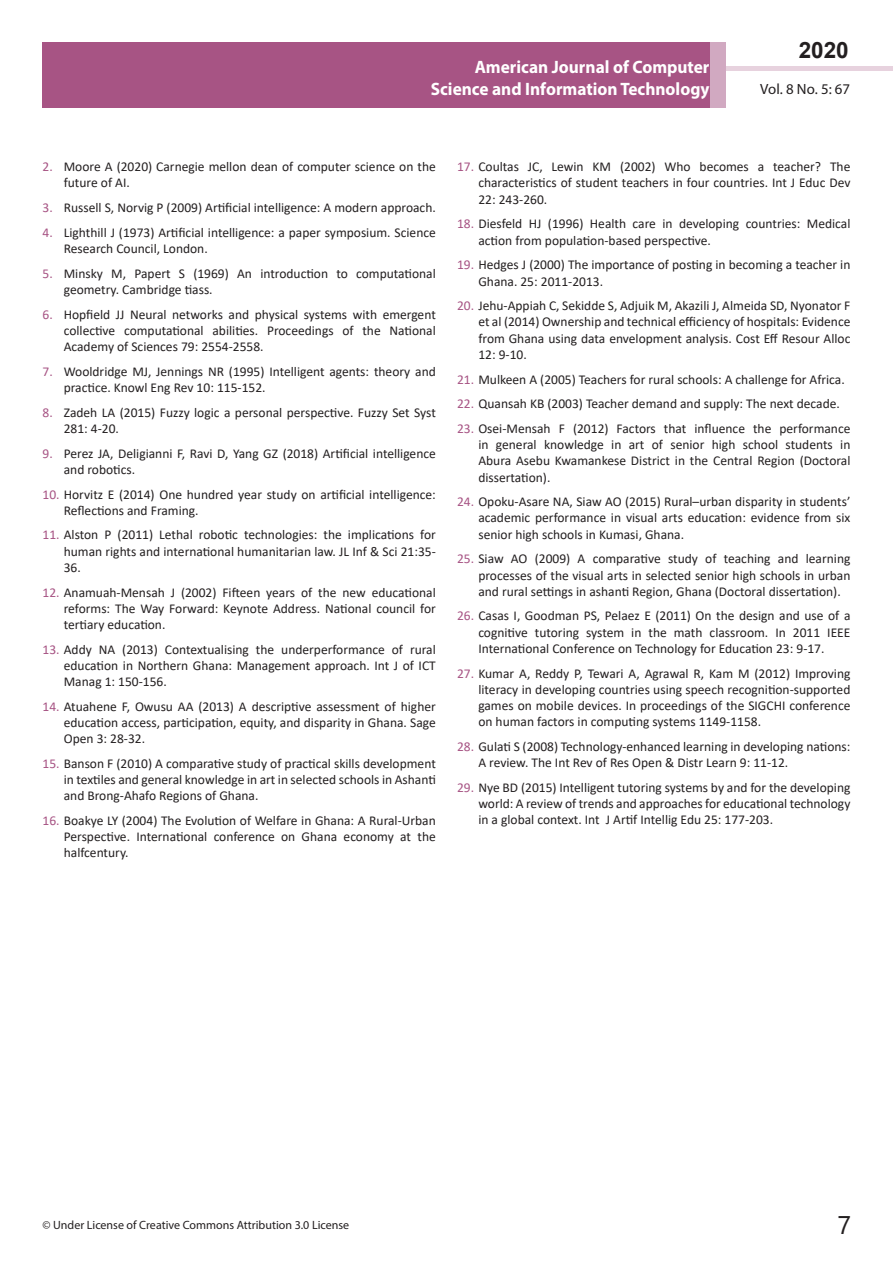
<style>
.page{position:relative;width:893px;height:1263px;background:#fff}
.page>*{position:absolute;margin:0;border:0;box-sizing:border-box;transform-origin:0 0}
.t1{font:25.5px "Nirmala UI";color:#231f20}
.t2{font:700 22.5px "Arial";color:#231f20}
.t3{font:700 18px/21.6px "Myriad Pro";color:#fff;text-align:right;scale:.96 1}
.t4{font:14.85px "Myriad Pro";color:#231f20}
.t5{font:13.5px/16.2px "Calibri";color:#231f20;text-align:justify}
.t6{font:12px "Myriad Pro";color:#231f20}
.s1{color:#a75484}
</style>
<div class="page">
<div style="left:722px;top:66px;width:171px;height:5px;background:#e7d2de"></div>
<div style="left:43px;top:42px;width:682px;height:66px;background:#a75484"></div>
<div style="left:710px;top:42px;width:15px;height:66px;background:#d1a9c1"></div>
<h3 class="t3" style="left:431px;top:56px;width:292px">American Journal of Computer<br>Science and Information Technology</h3>
<h2 class="t2" style="left:799px;top:35px;width:52px">2020</h2>
<p class="t4" style="left:760px;top:80px;width:92px">Vol. 8 No. 5: 67</p>
<p class="t5" style="left:64px;top:158px;width:374px;text-indent:-21px"><span class="s1">2.</span> Moore A (2020) Carnegie mellon dean of computer science on the future of AI.</p>
<p class="t5" style="left:43px;top:199px;width:395px"><span class="s1">3.</span> Russell S, Norvig P (2009) Artificial intelligence: A modern approach.</p>
<p class="t5" style="left:64px;top:224px;width:374px;text-indent:-21px"><span class="s1">4.</span> Lighthill J (1973) Artificial intelligence: a paper symposium. Science<br>Research Council, London.</p>
<p class="t5" style="left:64px;top:265px;width:374px;text-indent:-21px"><span class="s1">5.</span> Minsky M, Papert S (1969) An introduction to computational geometry. Cambridge tiass.</p>
<p class="t5" style="left:64px;top:306px;width:374px;text-indent:-21px"><span class="s1">6.</span> Hopfield JJ Neural networks and physical systems with emergent collective computational abilities. Proceedings of the National Academy of Sciences 79: 2554-2558.</p>
<p class="t5" style="left:64px;top:363px;width:374px;text-indent:-21px"><span class="s1">7.</span> Wooldridge MJ, Jennings NR (1995) Intelligent agents: theory and practice. Knowl Eng Rev 10: 115-152.</p>
<p class="t5" style="left:64px;top:404px;width:374px;text-indent:-21px"><span class="s1">8.</span> Zadeh LA (2015) Fuzzy logic a personal perspective. Fuzzy Set Syst<br>281: 4-20.</p>
<p class="t5" style="left:64px;top:445px;width:374px;text-indent:-21px"><span class="s1">9.</span> Perez JA, Deligianni F, Ravi D, Yang GZ (2018) Artificial intelligence and robotics.</p>
<p class="t5" style="left:64px;top:486px;width:374px;text-indent:-21px"><span class="s1">10.</span> Horvitz E (2014) One hundred year study on artificial intelligence:<br>Reflections and Framing.</p>
<p class="t5" style="left:64px;top:526px;width:374px;text-indent:-21px"><span class="s1">11.</span> Alston P (2011) Lethal robotic technologies: the implications for human rights and international humanitarian law. JL Inf &amp; Sci 21:35- 36.</p>
<p class="t5" style="left:64px;top:584px;width:374px;text-indent:-21px"><span class="s1">12.</span> Anamuah-Mensah J (2002) Fifteen years of the new educational reforms: The Way Forward: Keynote Address. National council for tertiary education.</p>
<p class="t5" style="left:64px;top:641px;width:374px;text-indent:-21px"><span class="s1">13.</span> Addy NA (2013) Contextualising the underperformance of rural education in Northern Ghana: Management approach. Int J of ICT Manag 1: 150-156.</p>
<p class="t5" style="left:64px;top:698px;width:374px;text-indent:-21px"><span class="s1">14.</span> Atuahene F, Owusu AA (2013) A descriptive assessment of higher education access, participation, equity, and disparity in Ghana. Sage Open 3: 28-32.</p>
<p class="t5" style="left:64px;top:755px;width:374px;text-indent:-21px"><span class="s1">15.</span> Banson F (2010) A comparative study of practical skills development in textiles and general knowledge in art in selected schools in Ashanti and Brong-Ahafo Regions of Ghana.</p>
<p class="t5" style="left:64px;top:812px;width:374px;text-indent:-21px"><span class="s1">16.</span> Boakye LY (2004) The Evolution of Welfare in Ghana: A Rural-Urban Perspective. International conference on Ghana economy at the halfcentury.</p>
<p class="t5" style="left:478px;top:158px;width:374px;text-indent:-21px"><span class="s1">17.</span> Coultas JC, Lewin KM (2002) Who becomes a teacher? The characteristics of student teachers in four countries. Int J Educ Dev 22: 243-260.</p>
<p class="t5" style="left:478px;top:215px;width:374px;text-indent:-21px"><span class="s1">18.</span> Diesfeld HJ (1996) Health care in developing countries: Medical action from population-based perspective.</p>
<p class="t5" style="left:478px;top:256px;width:374px;text-indent:-21px"><span class="s1">19.</span> Hedges J (2000) The importance of posting in becoming a teacher in<br>Ghana. 25: 2011-2013.</p>
<p class="t5" style="left:478px;top:297px;width:374px;text-indent:-21px"><span class="s1">20.</span> Jehu-Appiah C, Sekidde S, Adjuik M, Akazili J, Almeida SD, Nyonator F et al (2014) Ownership and technical efficiency of hospitals: Evidence from Ghana using data envelopment analysis. Cost Eff Resour Alloc 12: 9-10.</p>
<p class="t5" style="left:457px;top:371px;width:389px"><span class="s1">21.</span> Mulkeen A (2005) Teachers for rural schools: A challenge for Africa.</p>
<p class="t5" style="left:457px;top:395px;width:384px"><span class="s1">22.</span> Quansah KB (2003) Teacher demand and supply: The next decade.</p>
<p class="t5" style="left:478px;top:420px;width:374px;text-indent:-21px"><span class="s1">23.</span> Osei-Mensah F (2012) Factors that influence the performance in general knowledge in art of senior high school students in Abura Asebu Kwamankese District in the Central Region (Doctoral dissertation).</p>
<p class="t5" style="left:478px;top:493px;width:374px;text-indent:-21px"><span class="s1">24.</span> Opoku-Asare NA, Siaw AO (2015) Rural–urban disparity in students’ academic performance in visual arts education: evidence from six senior high schools in Kumasi, Ghana.</p>
<p class="t5" style="left:478px;top:550px;width:374px;text-indent:-21px"><span class="s1">25.</span> Siaw AO (2009) A comparative study of teaching and learning processes of the visual arts in selected senior high schools in urban and rural settings in ashanti Region, Ghana (Doctoral dissertation).</p>
<p class="t5" style="left:478px;top:607px;width:374px;text-indent:-21px"><span class="s1">26.</span> Casas I, Goodman PS, Pelaez E (2011) On the design and use of a cognitive tutoring system in the math classroom. In 2011 IEEE International Conference on Technology for Education 23: 9-17.</p>
<p class="t5" style="left:478px;top:665px;width:374px;text-indent:-21px"><span class="s1">27.</span> Kumar A, Reddy P, Tewari A, Agrawal R, Kam M (2012) Improving literacy in developing countries using speech recognition-supported games on mobile devices. In proceedings of the SIGCHI conference on human factors in computing systems 1149-1158.</p>
<p class="t5" style="left:478px;top:738px;width:374px;text-indent:-21px"><span class="s1">28.</span> Gulati S (2008) Technology-enhanced learning in developing nations:<br>A review. The Int Rev of Res Open &amp; Distr Learn 9: 11-12.</p>
<p class="t5" style="left:478px;top:779px;width:374px;text-indent:-21px"><span class="s1">29.</span> Nye BD (2015) Intelligent tutoring systems by and for the developing world: A review of trends and approaches for educational technology in a global context. Int J Artif Intellig Edu 25: 177-203.</p>
<p class="t6" style="left:43px;top:1218px;width:308px">© Under License of Creative Commons Attribution 3.0 License</p>
<h1 class="t1" style="left:838px;top:1204px;width:15px">7</h1>
</div>
